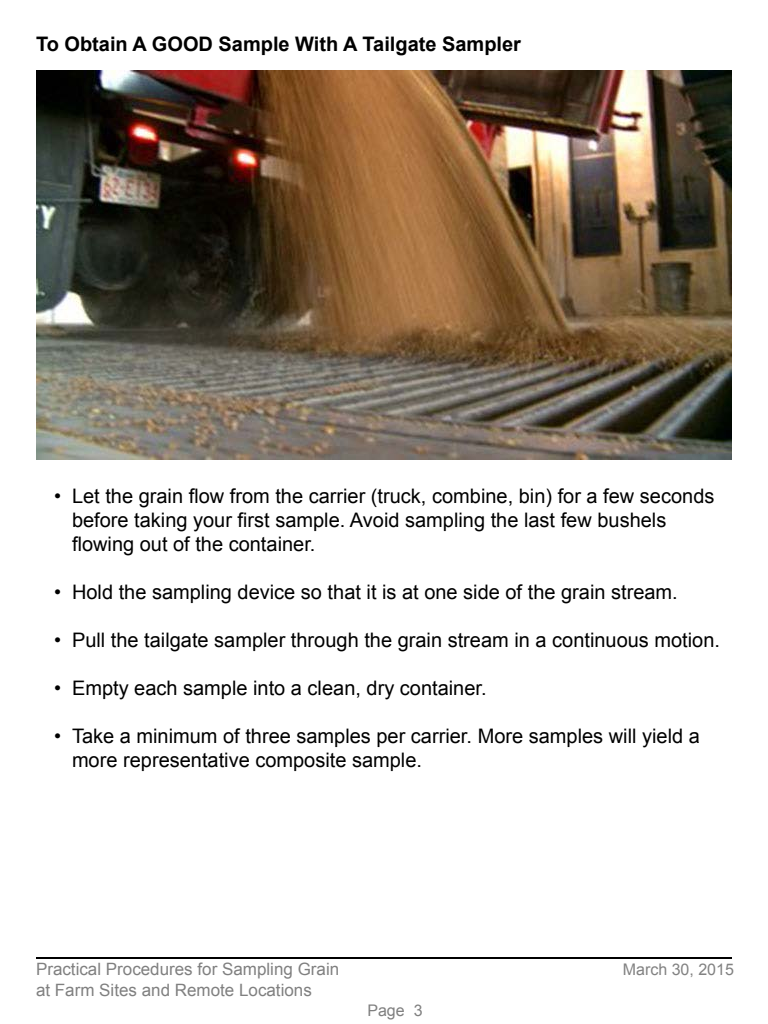
<style>
.page{position:relative;width:768px;height:1024px;background:#fff}
.page>*{position:absolute;margin:0;border:0;box-sizing:border-box;transform-origin:0 0}
.t1{font:20px/24px "Arial";color:#000}
.Section{font:700 20px "Arial";color:#000}
.t2{font:17px/20.4px "Arial";color:#808080}
.t3{font:16px "Arial";color:#828282}
.t4{font:16px "Arial";color:#808080}
</style>
<div class="page">
<hr style="left:36px;top:957px;width:696px;height:2px;background:#000">
<img style="left:36px;top:70px;width:696px;height:390px">
<p class="Section" style="left:36px;top:30px;width:487px">To Obtain A GOOD Sample With A Tailgate Sampler</p>
<p class="t1" style="left:72px;top:484px;width:644px;text-indent:-18px">• Let the grain flow from the carrier (truck, combine, bin) for a few seconds before taking your first sample. Avoid sampling the last few bushels flowing out of the container.</p>
<p class="t1" style="left:54px;top:580px;width:625px">• Hold the sampling device so that it is at one side of the grain stream.</p>
<p class="t1" style="left:54px;top:628px;width:668px">• Pull the tailgate sampler through the grain stream in a continuous motion.</p>
<p class="t1" style="left:54px;top:676px;width:434px">• Empty each sample into a clean, dry container.</p>
<p class="t1" style="left:72px;top:724px;width:629px;text-indent:-18px">• Take a minimum of three samples per carrier. More samples will yield a more representative composite sample.</p>
<p class="t2" style="left:36px;top:959px;width:305px">Practical Procedures for Sampling Grain at Farm Sites and Remote Locations</p>
<p class="t3" style="left:623px;top:959px;width:113px">March 30, 2015</p>
<p class="t4" style="left:367px;top:1000px;width:57px">Page 3</p>
</div>
